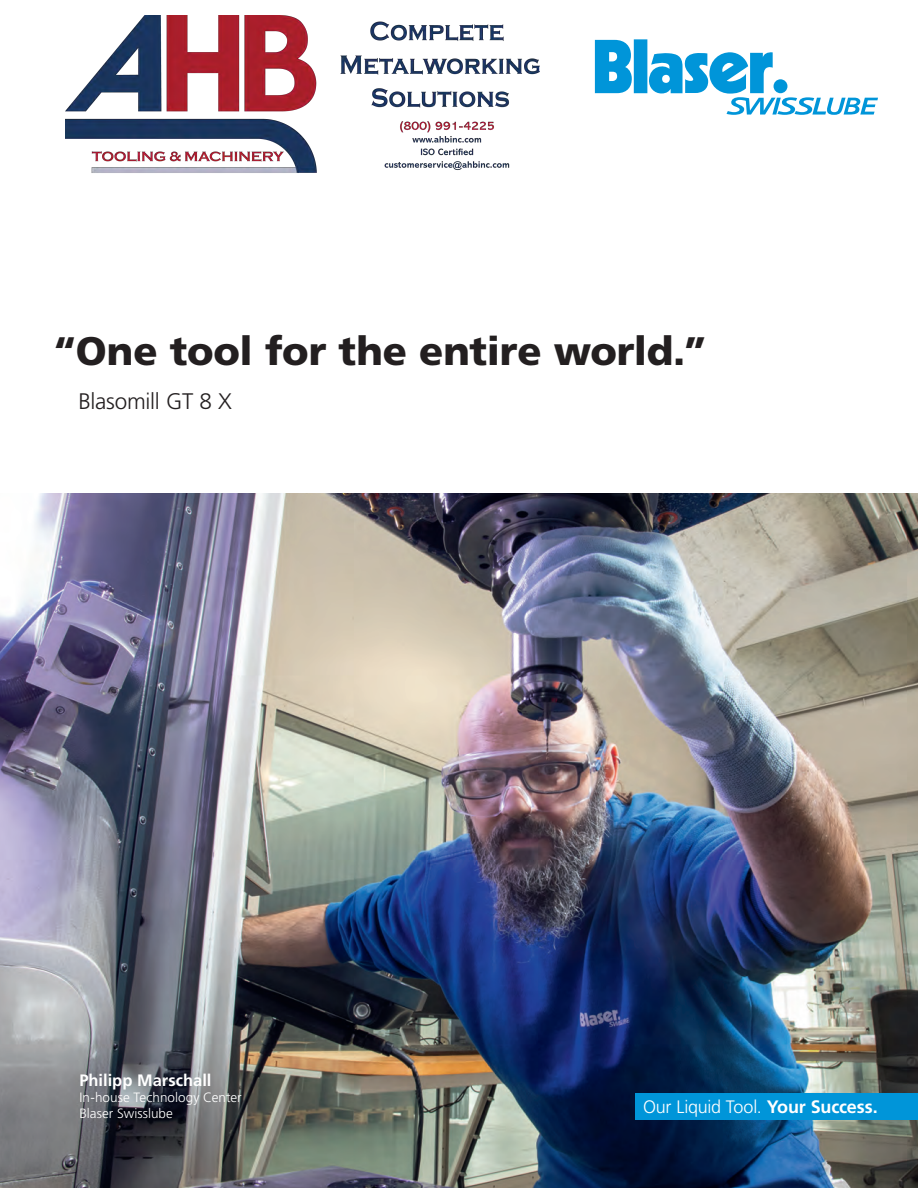
<style>
.page{position:relative;width:918px;height:1188px;background:#fff}
.page>*{position:absolute;margin:0;border:0;box-sizing:border-box;transform-origin:0 0}
.t1{font:900 39.75px "Frutiger LT Std";letter-spacing:-.005em;color:#231f20}
.t2{font:300 22.5px "Frutiger LT Std";letter-spacing:-.015em;color:#231f20}
.t3{font:300 18px "Frutiger LT Std";letter-spacing:-.015em;color:#fff}
.t4{font:700 16.5px "Frutiger LT Std";color:#fff}
.t5{font:300 13.5px/16.2px "Frutiger LT Std";color:#fff}
.s1{font-weight:700}
</style>
<div class="page">
<img style="left:0;top:494px;width:918px;height:694px">
<div style="left:634px;top:40px;width:13px;height:53px;background:#0095d9"></div>
<svg style="left:595px;top:40px;width:37px;height:53px;background:#25a4de"></svg>
<svg style="left:649px;top:52px;width:229px;height:63px"></svg>
<div style="left:635px;top:1094px;width:283px;height:26px;background:#0095d9"></div>
<img style="left:65px;top:15px;width:474px;height:158px">
<h1 class="t1" style="left:53px;top:334px;width:656px">“One tool for the entire world.”</h1>
<h2 class="t2" style="left:78px;top:391px;width:155px">Blasomill GT 8 X</h2>
<p class="t4" style="left:79px;top:1073px;width:134px">Philipp Marschall</p>
<p class="t5" style="left:79px;top:1090px;width:164px">In-house Technology Center<br>Blaser Swisslube</p>
<h3 class="t3" style="left:643px;top:1099px;width:236px">Our Liquid Tool. <span class="s1">Your Success.</span></h3>
</div>
